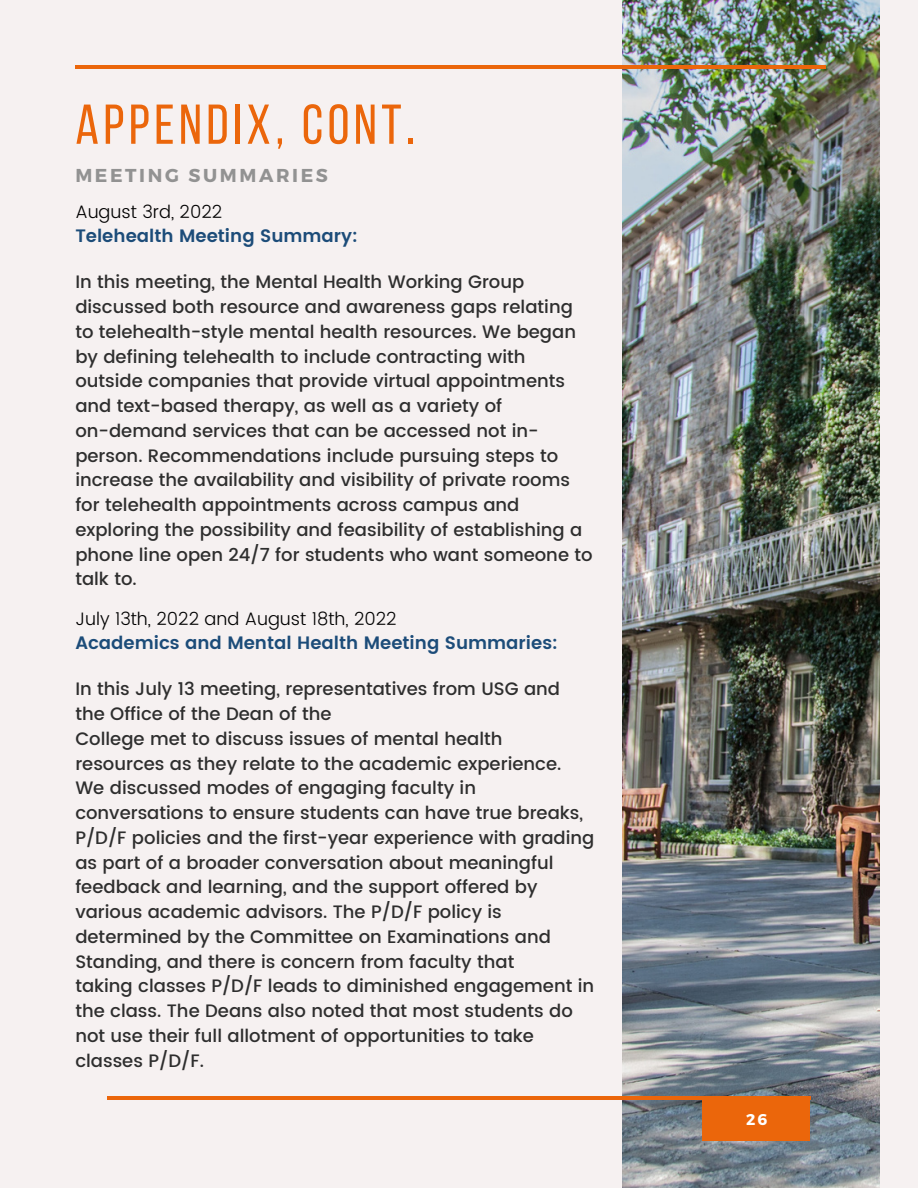
<style>
.page{position:relative;width:918px;height:1188px;background:#f6f1f1}
.page>*{position:absolute;margin:0;border:0;box-sizing:border-box;transform-origin:0 0}
.t1{font:55.95px "Bebas Neue";letter-spacing:.08em;color:#eb660b}
.t2{font:700 18.6px "Montserrat";letter-spacing:.14em;color:#929292}
.t3{font:500 18px/24.8px "Poppins";color:#2e2e2e}
.t4{font:600 18px "Poppins";color:#1c4c79}
.t5{font:300 18px "Poppins";color:#000}
.t6{font:700 15.6px "Montserrat";color:#fff}
</style>
<div class="page">
<img style="left:622px;top:0;width:258px;height:1188px">
<hr style="left:75px;top:65px;width:751px;height:4px;background:#eb660b">
<div style="left:702px;top:1096px;width:108px;height:44px;background:#eb660b"></div>
<hr style="left:108px;top:1096px;width:703px;height:4px;background:#eb660b">
<h1 class="t1" style="left:75px;top:102px;width:341px">APPENDIX, CONT.</h1>
<p class="t2" style="left:75px;top:163px;width:254px">MEETING SUMMARIES</p>
<p class="t5" style="left:75px;top:201px;width:149px">August 3rd, 2022</p>
<p class="t4" style="left:75px;top:226px;width:284px">Telehealth Meeting Summary:</p>
<p class="t3" style="left:75px;top:270px;width:519px">In this meeting, the Mental Health Working Group discussed both resource and awareness gaps relating to telehealth-style mental health resources. We began by defining telehealth to include contracting with outside companies that provide virtual appointments and text-based therapy, as well as a variety of on-demand services that can be accessed not in&shy;person. Recommendations include pursuing steps to increase the availability and visibility of private rooms for telehealth appointments across campus and exploring the possibility and feasibility of establishing a phone line open 24/7 for students who want someone to talk to.</p>
<p class="t5" style="left:75px;top:608px;width:323px">July 13th, 2022 and August 18th, 2022</p>
<p class="t4" style="left:75px;top:633px;width:484px">Academics and Mental Health Meeting Summaries:</p>
<p class="t3" style="left:75px;top:677px;width:521px">In this July 13 meeting, representatives from USG and<br>the Office of the Dean of the<br>College met to discuss issues of mental health resources as they relate to the academic experience.<br>We discussed modes of engaging faculty in conversations to ensure students can have true breaks, P/D/F policies and the first-year experience with grading as part of a broader conversation about meaningful feedback and learning, and the support offered by various academic advisors. The P/D/F policy is determined by the Committee on Examinations and Standing, and there is concern from faculty that<br>taking classes P/D/F leads to diminished engagement in the class. The Deans also noted that most students do not use their full allotment of opportunities to take classes P/D/F.</p>
<p class="t6" style="left:746px;top:1110px;width:23px">26</p>
</div>
